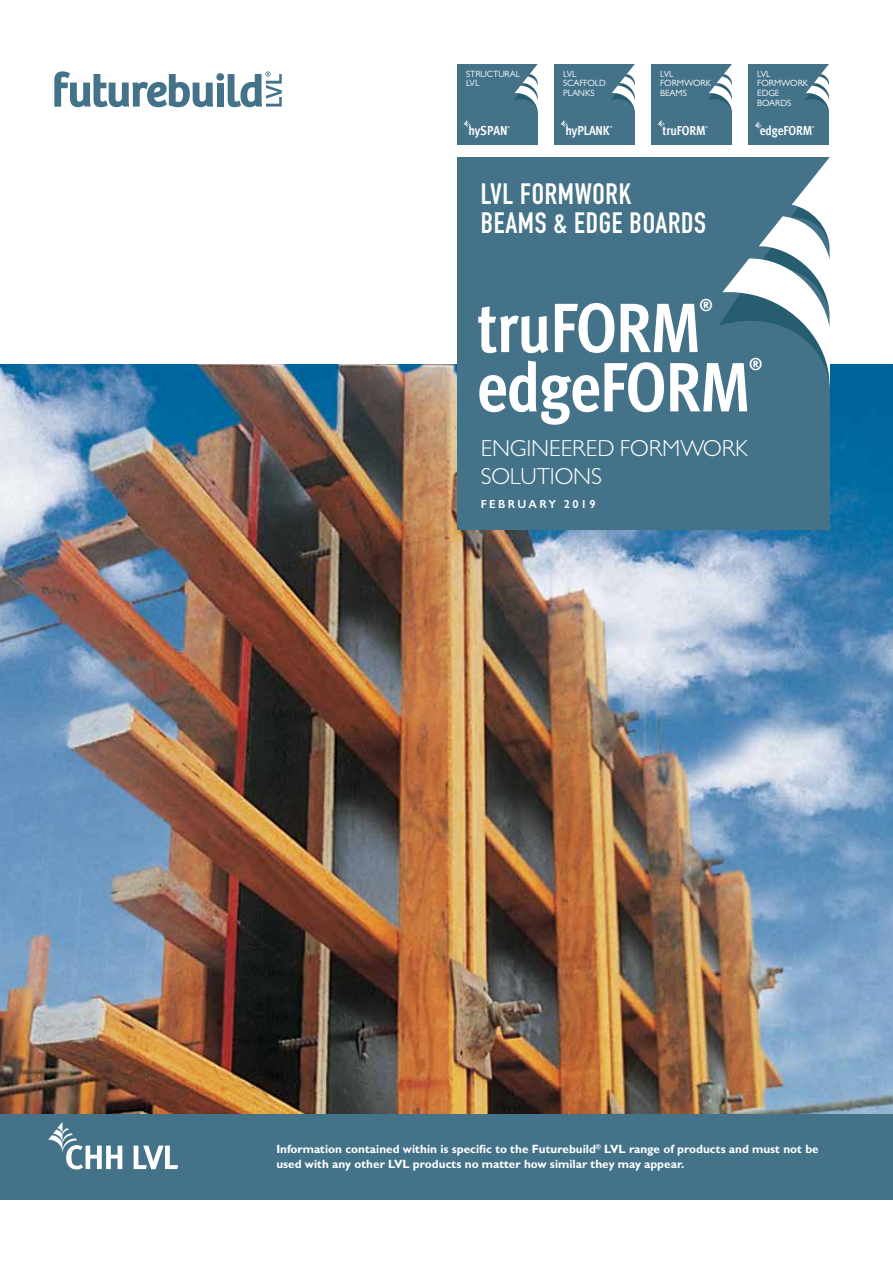
<style>
.page{position:relative;width:893px;height:1263px;background:#fff}
.page>*{position:absolute;margin:0;border:0;box-sizing:border-box;transform-origin:0 0}
.t1{font:69.75px "Meta Cond Bold LF";letter-spacing:-.02em;color:#fff}
.t2{font:700 29.1px/29.1px "DIN Condensed";letter-spacing:.025em;color:#fff}
.t3{font:300 23.25px/27.9px "Gill Sans MT Pro";letter-spacing:-.005em;color:#fff}
.t4{font:16.95px "Meta Cond Bold LF";color:#fff}
.t5{font:13.05px "Meta Cond Bold LF";letter-spacing:-.005em;color:#fff}
.t6{font:700 12px/15px "Gill Sans MT Pro";color:#fff}
.t7{font:600 11.7px "Gill Sans";letter-spacing:.2em;color:#fff}
.t8{font:9.15px/9.8px "Gill Sans MT Pro";letter-spacing:-.01em;color:#fff}
.t9{font:2.85px "Meta Cond Bold LF";color:#fff}
</style>
<div class="page">
<img style="left:0;top:365px;width:893px;height:749px">
<div style="left:0;top:1114px;width:893px;height:85px;background:#447389"></div>
<div style="left:457px;top:64px;width:81px;height:81px;background:#447389"></div>
<svg style="left:514px;top:64px;width:24px;height:49px"></svg>
<svg style="left:463px;top:120px;width:8px;height:8px"></svg>
<div style="left:748px;top:64px;width:81px;height:81px;background:#447389"></div>
<svg style="left:805px;top:64px;width:24px;height:46px"></svg>
<svg style="left:755px;top:121px;width:7px;height:8px"></svg>
<div style="left:554px;top:64px;width:81px;height:81px;background:#447389"></div>
<svg style="left:611px;top:64px;width:24px;height:48px"></svg>
<svg style="left:560px;top:120px;width:8px;height:8px"></svg>
<div style="left:651px;top:64px;width:81px;height:81px;background:#447389"></div>
<svg style="left:708px;top:64px;width:24px;height:47px"></svg>
<svg style="left:658px;top:120px;width:7px;height:8px"></svg>
<div style="left:217px;top:83px;width:7px;height:24px;background:#447389"></div>
<div style="left:216px;top:73px;width:8px;height:8px;background:#447389;border-radius:50%"></div>
<svg style="left:54px;top:71px;width:159px;height:36px"></svg>
<svg style="left:228px;top:71px;width:54px;height:36px"></svg>
<svg style="left:48px;top:1122px;width:74px;height:47px"></svg>
<svg style="left:134px;top:1145px;width:44px;height:24px"></svg>
<div style="left:457px;top:157px;width:372px;height:373px;background:#447389"></div>
<svg style="left:719px;top:158px;width:110px;height:220px"></svg>
<p class="t8" style="left:466px;top:69px;width:56px">STRUCTURAL<br>LVL</p>
<p class="t9" style="left:507px;top:125px;width:4px">®</p>
<p class="t5" style="left:760px;top:123px;width:54px">edgeFORM</p>
<p class="t8" style="left:563px;top:69px;width:44px">LVL<br>SCAFFOLD<br>PLANKS</p>
<p class="t8" style="left:660px;top:69px;width:53px">LVL<br>FORMWORK<br>BEAMS</p>
<p class="t9" style="left:705px;top:125px;width:4px">®</p>
<p class="t8" style="left:757px;top:69px;width:53px">LVL<br>FORMWORK<br>EDGE<br>BOARDS</p>
<p class="t5" style="left:468px;top:123px;width:40px">hySPAN</p>
<p class="t5" style="left:565px;top:123px;width:46px">hyPLANK</p>
<p class="t9" style="left:610px;top:125px;width:4px">®</p>
<p class="t5" style="left:663px;top:123px;width:45px">truFORM</p>
<p class="t9" style="left:812px;top:125px;width:4px">®</p>
<h2 class="t2" style="left:481px;top:179px;width:227px">LVL FORMWORK<br>BEAMS &amp; EDGE BOARDS</h2>
<h1 class="t1" style="left:477px;top:287px;width:226px">truFORM</h1>
<h3 class="t4" style="left:700px;top:295px;width:15px">®</h3>
<h1 class="t1" style="left:477px;top:346px;width:275px">edgeFORM</h1>
<h3 class="t4" style="left:749px;top:354px;width:15px">®</h3>
<h3 class="t3" style="left:481px;top:434px;width:269px">ENGINEERED FORMWORK<br>SOLUTIONS</h3>
<p class="t7" style="left:481px;top:497px;width:116px">FEBRUARY 2019</p>
<p class="t6" style="left:276px;top:1141px;width:544px">Information contained within is specific to the Futurebuild<sup>®</sup> LVL range of products and must not be used with any other LVL products no matter how similar they may appear.</p>
</div>
